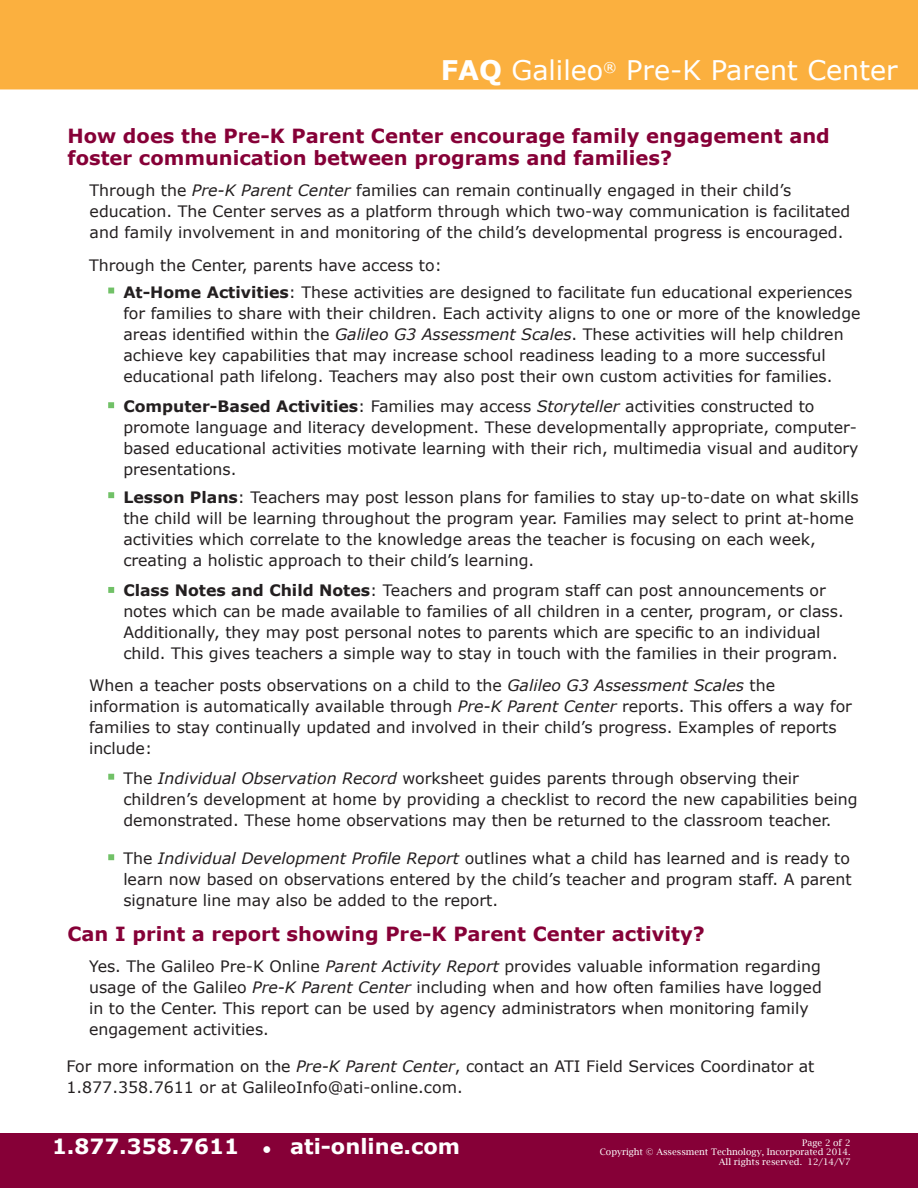
<style>
.page{position:relative;width:918px;height:1188px;background:#fff}
.page>*{position:absolute;margin:0;border:0;box-sizing:border-box;transform-origin:0 0}
.t1{font:27px "Verdana";color:#fff}
.t2{font:700 21px "Verdana";color:#fff}
.t3{font:700 19.5px/22.5px "Verdana";color:#860037}
.t4{font:15.75px/21px "Verdana";color:#231f20}
.t5{font:9px/9.8px "Lucida Bright";color:#fff;text-align:right}
.s1{font-weight:700}
.s2{font-style:italic}
.s3{font-size:13.5px}
</style>
<div class="page">
<div style="left:0;top:0;width:918px;height:89px;background:#fbb03f"></div>
<div style="left:0;top:1133px;width:918px;height:55px;background:#860037"></div>
<svg style="left:108px;top:288px;width:6px;height:5px"></svg>
<svg style="left:108px;top:492px;width:6px;height:6px"></svg>
<svg style="left:108px;top:587px;width:6px;height:6px"></svg>
<svg style="left:108px;top:774px;width:6px;height:6px"></svg>
<svg style="left:108px;top:854px;width:6px;height:6px"></svg>
<svg style="left:108px;top:402px;width:6px;height:6px"></svg>
<p class="t1" style="left:441px;top:52px;width:458px"><span class="s1">FAQ</span> Galileo<sup>®</sup> Pre-K Parent Center</p>
<p class="t3" style="left:68px;top:124px;width:764px">How does the Pre-K Parent Center encourage family engagement and foster communication between programs and families?</p>
<p class="t4" style="left:90px;top:179px;width:762px">Through the <span class="s2">Pre-K Parent Center</span> families can remain continually engaged in their child’s education. The Center serves as a platform through which two-way communication is facilitated and family involvement in and monitoring of the child’s developmental progress is encouraged.</p>
<p class="t4" style="left:89px;top:254px;width:354px">Through the Center, parents have access to:</p>
<p class="t4" style="left:123px;top:281px;width:739px"><span class="s1">At-Home Activities</span>: These activities are designed to facilitate fun educational experiences for families to share with their children. Each activity aligns to one or more of the knowledge areas identified within the <span class="s2">Galileo G3 Assessment Scales</span>. These activities will help children achieve key capabilities that may increase school readiness leading to a more successful educational path lifelong. Teachers may also post their own custom activities for families.</p>
<p class="t4" style="left:123px;top:396px;width:737px"><span class="s1">Computer-Based Activities</span>: Families may access <span class="s2">Storyteller</span> activities constructed to promote language and literacy development. These developmentally appropriate, computer&shy;based educational activities motivate learning with their rich, multimedia visual and auditory presentations.</p>
<p class="t4" style="left:123px;top:486px;width:737px"><span class="s1">Lesson Plans</span>: Teachers may post lesson plans for families to stay up-to-date on what skills the child will be learning throughout the program year. Families may select to print at-home activities which correlate to the knowledge areas the teacher is focusing on each week, creating a holistic approach to their child’s learning.</p>
<p class="t4" style="left:123px;top:579px;width:722px"><span class="s1">Class Notes and Child Notes</span>: Teachers and program staff can post announcements or notes which can be made available to families of all children in a center, program, or class.<br>Additionally, they may post personal notes to parents which are specific to an individual child. This gives teachers a simple way to stay in touch with the families in their program.</p>
<p class="t4" style="left:89px;top:675px;width:764px">When a teacher posts observations on a child to the <span class="s2">Galileo G3 Assessment Scales</span> the information is automatically available through <span class="s2">Pre-K Parent Center</span> reports. This offers a way for families to stay continually updated and involved in their child’s progress. Examples of reports include:</p>
<p class="t4" style="left:123px;top:768px;width:736px">The <span class="s2">Individual Observation Record</span> worksheet guides parents through observing their children’s development at home by providing a checklist to record the new capabilities being demonstrated. These home observations may then be returned to the classroom teacher.</p>
<p class="t4" style="left:123px;top:847px;width:730px;text-align:justify">The <span class="s2">Individual Development Profile Report</span> outlines what a child has learned and is ready to learn now based on observations entered by the child’s teacher and program staff. A parent signature line may also be added to the report.</p>
<p class="t3" style="left:68px;top:922px;width:639px">Can I print a report showing Pre-K Parent Center activity?</p>
<p class="t4" style="left:89px;top:955px;width:734px">Yes. The Galileo Pre-K Online <span class="s2">Parent Activity Report</span> provides valuable information regarding usage of the Galileo <span class="s2">Pre-K Parent Center</span> including when and how often families have logged in to the Center. This report can be used by agency administrators when monitoring family engagement activities.</p>
<p class="t4" style="left:67px;top:1055px;width:749px">For more information on the <span class="s2">Pre-K Parent Center</span>, contact an ATI Field Services Coordinator at<br>1.877.358.7611 or at GalileoInfo@ati-online.com.</p>
<p class="t2" style="left:52px;top:1131px;width:410px">1.877.358.7611 <span class="s3">•</span> ati-online.com</p>
<p class="t5" style="left:802px;top:1137px;width:50px">Page 2 of 2</p>
<p class="t5" style="left:600px;top:1147px;width:252px">Copyright © Assessment Technology, Incorporated 2014.<br>All rights reserved. 12/14/V7</p>
</div>
